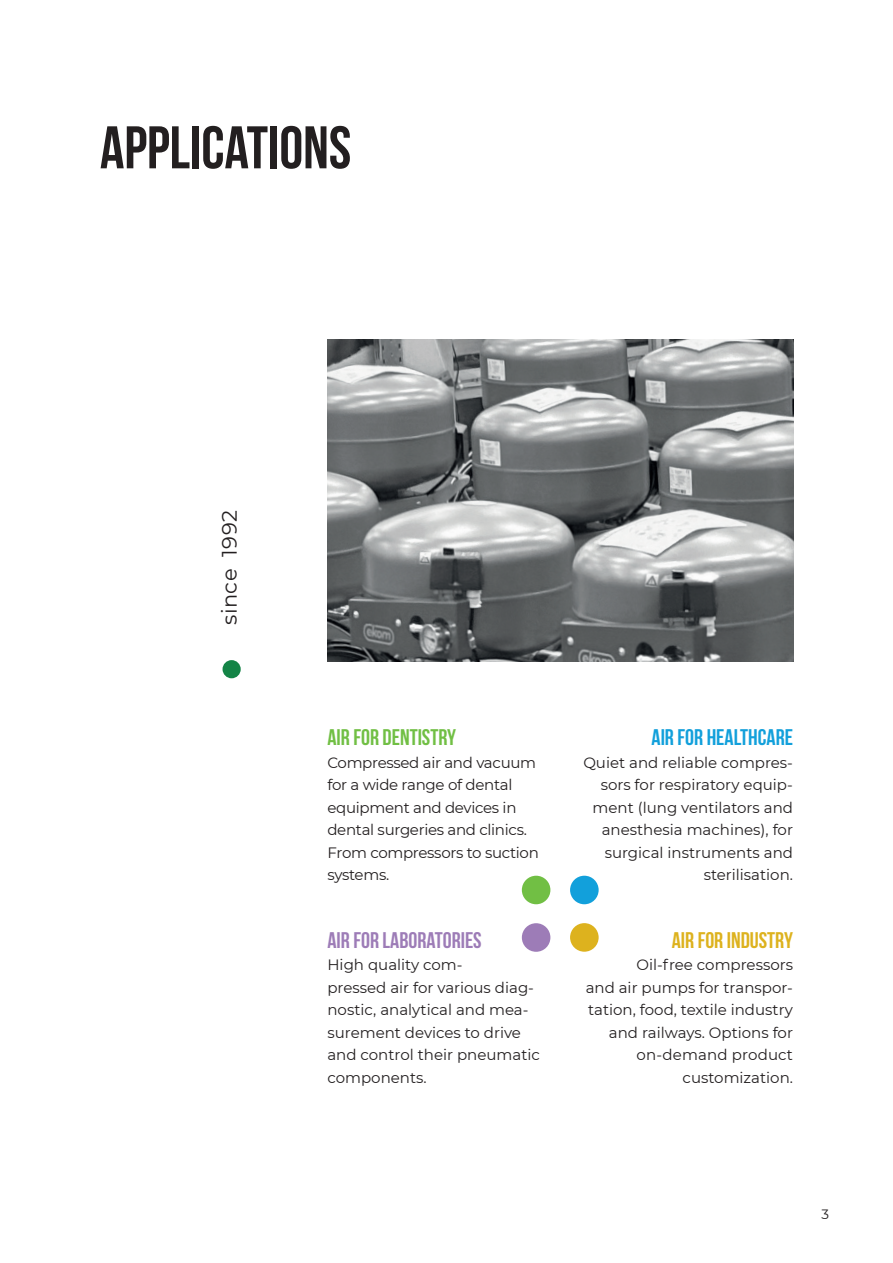
<style>
.page{position:relative;width:893px;height:1263px;background:#fff}
.page>*{position:absolute;margin:0;border:0;box-sizing:border-box;transform-origin:0 0}
.Bold_48pt{font:700 60px "Bebas Neue";color:#231f20}
.Reg_10pt_Lead_15{font:700 22.5px "Bebas Neue";color:#9d7cb7}
.Reg_10pt_Lead_15-2{font:700 22.5px "Bebas Neue";color:#12a0db}
.Reg_10pt_Lead_15-3{font:700 22.5px "Bebas Neue";color:#71bf44}
.Reg_10pt_Lead_15-4{font:700 22.5px "Bebas Neue";color:#ddb21e}
.Bold_16pt{font:21px "Montserrat";letter-spacing:.02em;color:#231f20}
.Reg_10pt_Lead_15-5{font:15px/22.5px "Montserrat";color:#231f20;text-align:right}
.Reg_10pt_Lead_15-6{font:15px/22.5px "Montserrat";letter-spacing:-.02em;color:#231f20}
.t1{font:13.5px "Montserrat";color:#231f20}
</style>
<div class="page">
<img style="left:327px;top:339px;width:466px;height:322px">
<div style="left:522px;top:923px;width:28px;height:29px;background:#9d7cb7;border-radius:50%"></div>
<div style="left:570px;top:923px;width:29px;height:29px;background:#ddb21e;border-radius:50%"></div>
<div style="left:570px;top:876px;width:29px;height:28px;background:#12a0db;border-radius:50%"></div>
<div style="left:522px;top:876px;width:28px;height:28px;background:#71bf44;border-radius:50%"></div>
<div style="left:223px;top:660px;width:18px;height:18px;background:#148446;border-radius:50%"></div>
<p class="Bold_48pt" style="left:100px;top:115px;width:253px">APPLICATIONS</p>
<p class="Bold_16pt" style="left:215px;top:625px;width:116px;rotate:-90deg">since 1992</p>
<p class="Reg_10pt_Lead_15-3" style="left:327px;top:725px;width:130px">AIR FOR DENTISTRY</p>
<p class="Reg_10pt_Lead_15-6" style="left:327px;top:751px;width:213px">Compressed air and vacuum for a wide range of dental equipment and devices in dental surgeries and clinics.<br>From compressors to suction systems.</p>
<p class="Reg_10pt_Lead_15" style="left:327px;top:928px;width:156px">AIR FOR LABORATORIES</p>
<p class="Reg_10pt_Lead_15-5" style="left:327px;top:953px;width:214px;text-align:left">High quality com-<br>pressed air for various diag&shy;nostic, analytical and mea&shy;surement devices to drive and control their pneumatic components.</p>
<p class="Reg_10pt_Lead_15-2" style="left:651px;top:725px;width:143px">AIR FOR HEALTHCARE</p>
<p class="Reg_10pt_Lead_15-5" style="left:583px;top:751px;width:211px">Quiet and reliable compres&shy;sors for respiratory equip&shy;ment (lung ventilators and anesthesia machines), for surgical instruments and sterilisation.</p>
<p class="Reg_10pt_Lead_15-4" style="left:672px;top:928px;width:123px">AIR FOR INDUSTRY</p>
<p class="Reg_10pt_Lead_15-5" style="left:586px;top:953px;width:209px">Oil-free compressors<br>and air pumps for transpor&shy;tation, food, textile industry and railways. Options for on-demand product</p>
<p class="Reg_10pt_Lead_15-5" style="left:683px;top:1066px;width:112px">customization.</p>
<p class="t1" style="left:822px;top:1205px;width:9px">3</p>
</div>
